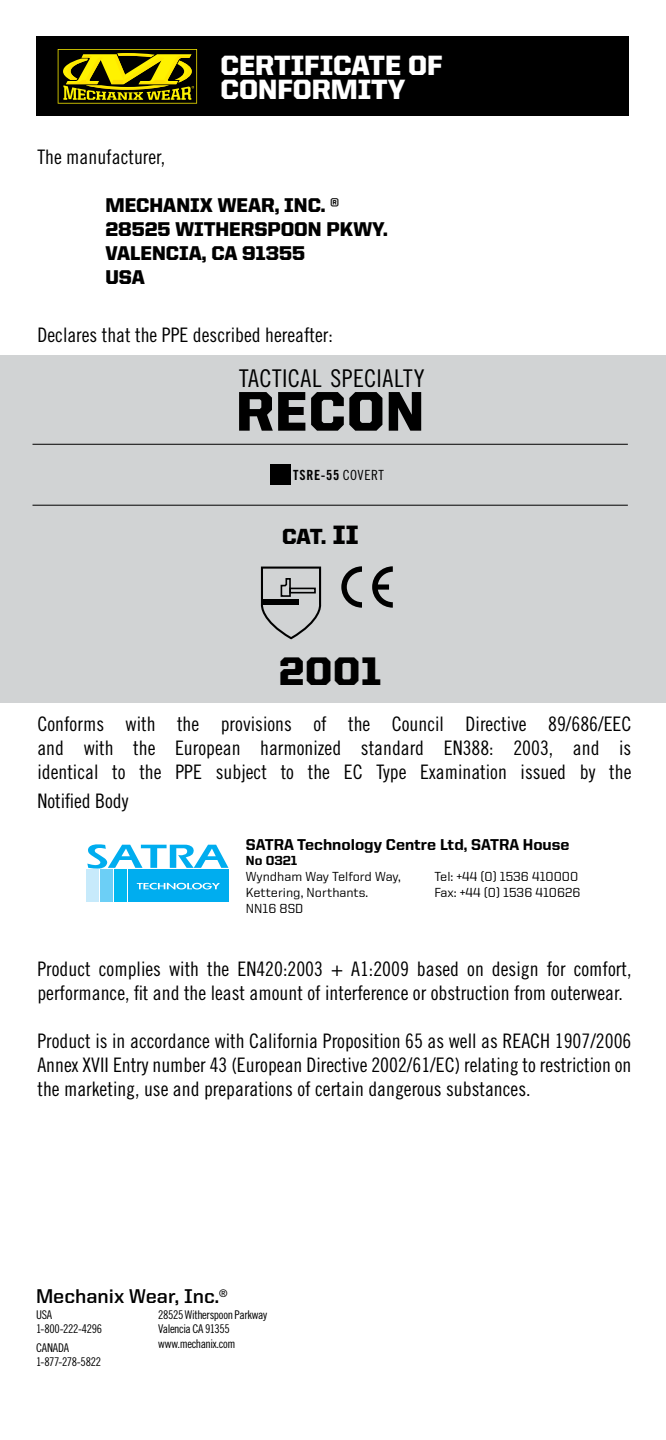
<style>
.page{position:relative;width:666px;height:1440px;background:#fff}
.page>*{position:absolute;margin:0;border:0;box-sizing:border-box;transform-origin:0 0}
.t1{font:900 56px "United Sans Reg";letter-spacing:.02em;color:#000}
.t2{font:900 40px "United Sans Reg";color:#000}
.t3{font:900 28px/24px "United Sans Reg";color:#fff}
.t4{font:24.4px "Trade Gothic Cond Eighteen";letter-spacing:.02em;color:#000}
.t5{font:900 22px "United Sans Reg";letter-spacing:-.025em;color:#000}
.t6{font:20px/24px "Trade Gothic Cond Eighteen";color:#000;text-align:justify}
.t7{font:900 20px/24px "United Sans Reg";color:#000}
.t8{font:700 20px "United Sans Reg";color:#000}
.t9{font:800 15.8px "United Sans Reg";color:#000}
.t10{font:14px "Trade Gothic Bold Cond Twenty";letter-spacing:.05em;color:#000}
.t11{font:500 13.2px "United Sans Reg";color:#000}
.t12{font:800 13.2px "United Sans Reg";color:#000}
.t13{font:12px/14.4px "Trade Gothic Cond Eighteen";letter-spacing:-.03em;color:#000}
.s1{font-size:26.6px}
.s2{font-family:"Trade Gothic Cond Eighteen"}
</style>
<div class="page">
<div style="left:36px;top:36px;width:592px;height:79px;background:#000"></div>
<svg style="left:58px;top:49px;width:139px;height:55px"></svg>
<div style="left:128px;top:870px;width:101px;height:32px;background:#00adef"></div>
<div style="left:114px;top:870px;width:13px;height:32px;background:#00b9f1"></div>
<div style="left:100px;top:870px;width:13px;height:32px;background:#6ccff6"></div>
<div style="left:86px;top:870px;width:13px;height:32px;background:#c7eafb"></div>
<svg style="left:87px;top:844px;width:141px;height:25px"></svg>
<svg style="left:137px;top:883px;width:83px;height:6px"></svg>
<div style="left:0;top:356px;width:666px;height:347px;background:#d1d3d4"></div>
<div style="left:270px;top:464px;width:21px;height:21px;background:#000"></div>
<hr style="left:33px;top:444px;width:595px;height:1px;background:#000">
<hr style="left:33px;top:505px;width:595px;height:1px;background:#000">
<svg style="left:341px;top:566px;width:21px;height:42px"></svg>
<svg style="left:372px;top:566px;width:21px;height:42px"></svg>
<svg style="left:260px;top:504px;width:66px;height:136px"></svg>
<h3 class="t3" style="left:220px;top:53px;width:224px">CERTIFICATE OF<br>CONFORMITY</h3>
<p class="t6" style="left:37px;top:145px;width:129px">The manufacturer,</p>
<p class="t7" style="left:105px;top:193px;width:284px">MECHANIX WEAR, INC. ®<br>28525 WITHERSPOON PKWY.<br>VALENCIA, CA 91355<br>USA</p>
<p class="t6" style="left:37px;top:323px;width:297px">Declares that the PPE described hereafter:</p>
<p class="t4" style="left:239px;top:363px;width:187px">TACTICAL SPECIALTY</p>
<h1 class="t1" style="left:236px;top:380px;width:190px">RECON</h1>
<p class="t5" style="left:286px;top:464px;width:78px">CAT. <span class="s1">II</span></p>
<p class="t10" style="left:293px;top:467px;width:92px">TSRE-55 <span class="s2">COVERT</span></p>
<p class="t5" style="left:282px;top:524px;width:78px">CAT. <span class="s1">II</span></p>
<h2 class="t2" style="left:279px;top:649px;width:104px">2001</h2>
<p class="t6" style="left:37px;top:711px;width:596px">Conforms with the provisions of the Council Directive 89/686/EEC and with the European harmonized standard EN388: 2003, and is identical to the PPE subject to the EC Type Examination issued by the</p>
<p class="t6" style="left:37px;top:788px;width:93px">Notified Body</p>
<p class="t9" style="left:246px;top:835px;width:325px">SATRA Technology Centre Ltd, SATRA House</p>
<p class="t12" style="left:246px;top:854px;width:53px">No 0321</p>
<p class="t11" style="left:246px;top:869px;width:157px">Wyndham Way Telford Way,</p>
<p class="t11" style="left:434px;top:869px;width:145px">Tel: +44 (0) 1536 410000</p>
<p class="t11" style="left:246px;top:885px;width:124px">Kettering, Northants.</p>
<p class="t11" style="left:434px;top:885px;width:148px">Fax: +44 (0) 1536 410626</p>
<p class="t11" style="left:246px;top:901px;width:59px">NN16 8SD</p>
<p class="t6" style="left:37px;top:956px;width:596px">Product complies with the EN420:2003 + A1:2009 based on design for comfort, performance, fit and the least amount of interference or obstruction from outerwear.</p>
<p class="t6" style="left:37px;top:1028px;width:596px">Product is in accordance with California Proposition 65 as well as REACH 1907/2006<br>Annex XVII Entry number 43 (European Directive 2002/61/EC) relating to restriction on the marketing, use and preparations of certain dangerous substances.</p>
<p class="t8" style="left:36px;top:1285px;width:193px">Mechanix Wear, Inc.<sup>®</sup></p>
<p class="t13" style="left:36px;top:1307px;width:68px">USA<br>1-800-222-4296</p>
<p class="t13" style="left:36px;top:1340px;width:67px">CANADA<br>1-877-278-5822</p>
<p class="t13" style="left:158px;top:1307px;width:110px">28525 Witherspoon Parkway<br>Valencia CA 91355 www.mechanix.com</p>
</div>
